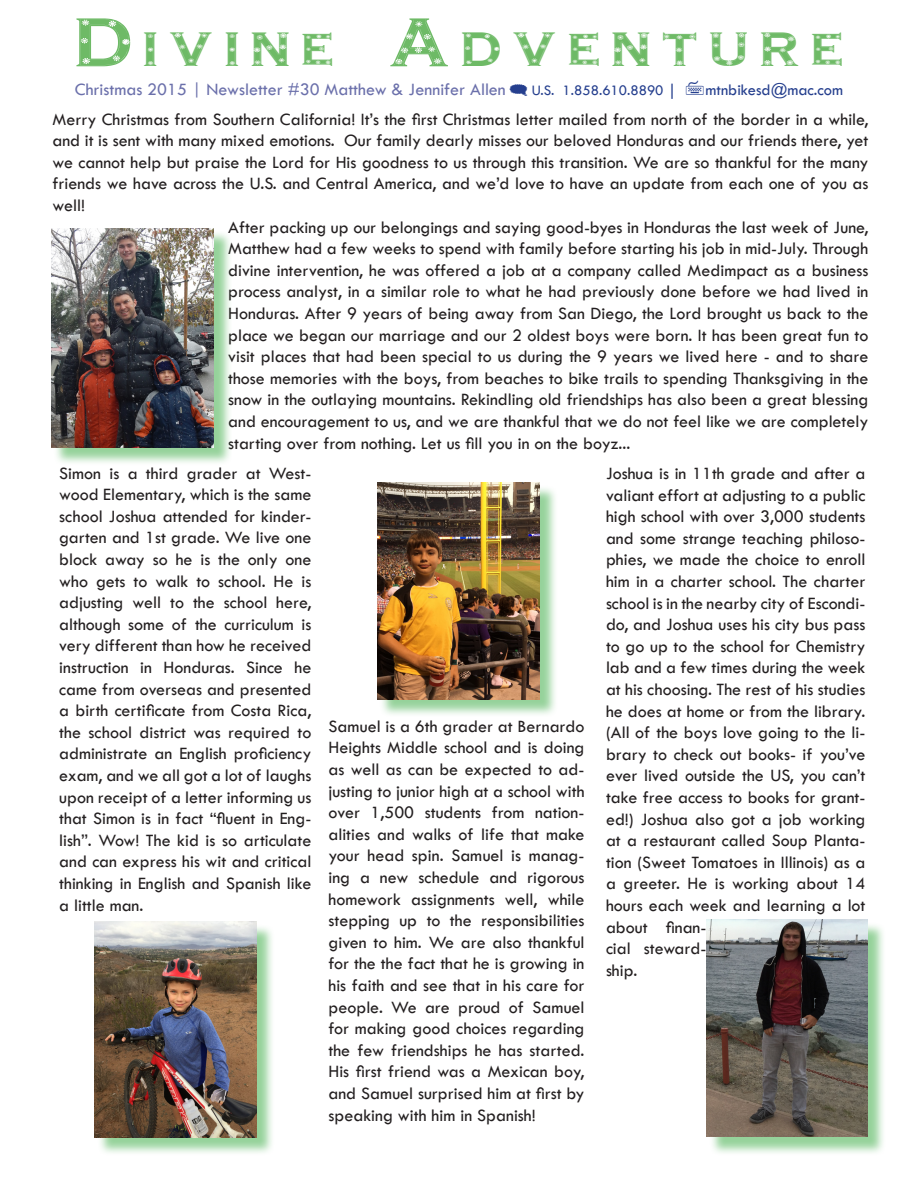
<style>
.page{position:relative;width:918px;height:1188px;background:#fff}
.page>*{position:absolute;margin:0;border:0;box-sizing:border-box;transform-origin:0 0}
.t1{font:33.6px "Snowflake Letters";letter-spacing:.3em;color:#6eba66;scale:1.29 1}
.t2{font:18px/21.6px "Tw Cen";color:#231f20;text-align:justify}
.t3{font:18px "Tw Cen";color:#6b70ab}
.t4{font:16.5px "Tw Cen";color:#253f8e}
.t5{font:15px "Tw Cen";color:#253f8e}
.s1{font-size:48px}
.s2{font-family:"Rockwell";font-size:16.5px}
</style>
<div class="page">
<div style="left:379px;top:485px;width:179px;height:233px;background:#40ae49;opacity:.55"></div>
<img style="left:377px;top:483px;width:162px;height:216px">
<div style="left:97px;top:924px;width:178px;height:232px;background:#40ae49;opacity:.55"></div>
<img style="left:94px;top:922px;width:162px;height:216px">
<div style="left:709px;top:922px;width:177px;height:234px;background:#40ae49;opacity:.55"></div>
<img style="left:706px;top:920px;width:162px;height:217px">
<div style="left:53px;top:230px;width:180px;height:236px;background:#40ae49;opacity:.55"></div>
<img style="left:51px;top:228px;width:163px;height:219px">
<h1 class="t1" style="left:76px;top:35px;width:596px"><span class="s1">D</span>IVINE <span class="s1">A</span>DVENTURE</h1>
<p class="t3" style="left:75px;top:78px;width:433px">Christmas 2015 | Newsletter #30 Matthew &amp; Jennifer Allen</p>
<p class="t5" style="left:532px;top:81px;width:146px">U.S. 1.858.610.8890 <span class="s2">|</span></p>
<p class="t4" style="left:706px;top:79px;width:139px">mtnbikesd@mac.com</p>
<p class="t2" style="left:52px;top:108px;width:817px">Merry Christmas from Southern California! It’s the first Christmas letter mailed from north of the border in a while,</p>
<p class="t2" style="left:52px;top:130px;width:818px">and it is sent with many mixed emotions. Our family dearly misses our beloved Honduras and our friends there, yet</p>
<p class="t2" style="left:52px;top:151px;width:817px">we cannot help but praise the Lord for His goodness to us through this transition. We are so thankful for the many</p>
<p class="t2" style="left:52px;top:173px;width:817px">friends we have across the U.S. and Central America, and we’d love to have an update from each one of you as</p>
<p class="t2" style="left:52px;top:194px;width:34px">well!</p>
<p class="t2" style="left:228px;top:216px;width:642px">After packing up our belongings and saying good-byes in Honduras the last week of June,</p>
<p class="t2" style="left:228px;top:238px;width:642px">Matthew had a few weeks to spend with family before starting his job in mid-July. Through</p>
<p class="t2" style="left:228px;top:259px;width:642px">divine intervention, he was offered a job at a company called Medimpact as a business</p>
<p class="t2" style="left:228px;top:281px;width:642px">process analyst, in a similar role to what he had previously done before we had lived in</p>
<p class="t2" style="left:228px;top:302px;width:642px">Honduras. After 9 years of being away from San Diego, the Lord brought us back to the</p>
<p class="t2" style="left:228px;top:324px;width:642px">place we began our marriage and our 2 oldest boys were born. It has been great fun to</p>
<p class="t2" style="left:228px;top:346px;width:642px">visit places that had been special to us during the 9 years we lived here - and to share</p>
<p class="t2" style="left:228px;top:367px;width:642px">those memories with the boys, from beaches to bike trails to spending Thanksgiving in the</p>
<p class="t2" style="left:228px;top:389px;width:642px">snow in the outlaying mountains. Rekindling old friendships has also been a great blessing</p>
<p class="t2" style="left:228px;top:410px;width:642px">and encouragement to us, and we are thankful that we do not feel like we are completely</p>
<p class="t2" style="left:228px;top:432px;width:404px">starting over from nothing. Let us fill you in on the boyz...</p>
<p class="t2" style="left:59px;top:462px;width:254px">Simon is a third grader at West&shy;wood Elementary, which is the same school Joshua attended for kinder&shy;garten and 1st grade. We live one block away so he is the only one who gets to walk to school. He is adjusting well to the school here, although some of the curriculum is very different than how he received instruction in Honduras. Since he came from overseas and presented a birth certificate from Costa Rica, the school district was required to administrate an English proficiency exam, and we all got a lot of laughs upon receipt of a letter informing us that Simon is in fact “fluent in Eng&shy;lish”. Wow! The kid is so articulate and can express his wit and critical thinking in English and Spanish like a little man.</p>
<p class="t2" style="left:606px;top:462px;width:261px;text-align:left">Joshua is in 11th grade and after a valiant effort at adjusting to a public high school with over 3,000 students and some strange teaching philoso&shy;phies, we made the choice to enroll him in a charter school. The charter school is in the nearby city of Escondi&shy;do, and Joshua uses his city bus pass to go up to the school for Chemistry lab and a few times during the week at his choosing. The rest of his studies he does at home or from the library. (All of the boys love going to the li&shy;brary to check out books- if you’ve ever lived outside the US, you can’t take free access to books for grant&shy;ed!) Joshua also got a job working at a restaurant called Soup Planta&shy;tion (Sweet Tomatoes in Illinois) as a a greeter. He is working about 14 hours each week and learning a lot about finan-<br>cial steward-<br>ship.</p>
<p class="t2" style="left:328px;top:715px;width:258px">Samuel is a 6th grader at Bernardo Heights Middle school and is doing as well as can be expected to ad&shy;justing to junior high at a school with over 1,500 students from nation&shy;alities and walks of life that make your head spin. Samuel is manag&shy;ing a new schedule and rigorous homework assignments well, while stepping up to the responsibilities given to him. We are also thankful for the the fact that he is growing in his faith and see that in his care for people. We are proud of Samuel for making good choices regarding the few friendships he has started.<br>His first friend was a Mexican boy, and Samuel surprised him at first by speaking with him in Spanish!</p>
</div>
